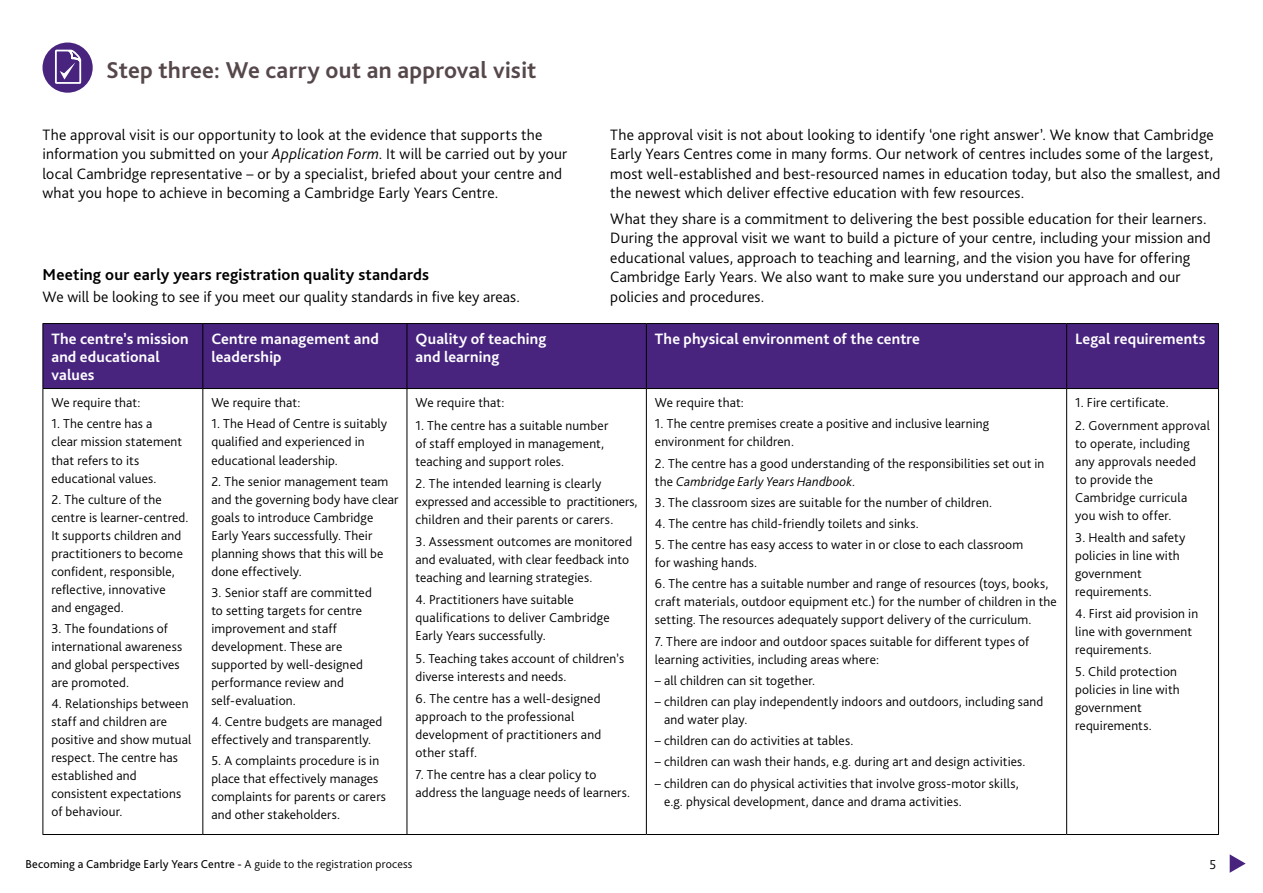
<style>
.page{position:relative;width:1263px;height:893px;background:#fff}
.page>*{position:absolute;margin:0;border:0;box-sizing:border-box;transform-origin:0 0}
.page_headers{font:700 24px "Bliss Pro";letter-spacing:.01em;color:#56484a}
.black_sub_head{font:700 16.5px "Bliss Pro";letter-spacing:.015em;color:#000}
.body_text{font:300 15.75px/19.5px "Bliss Pro";letter-spacing:.01em;color:#000}
.body_text-2{font:700 15.75px/18px "Bliss Pro";letter-spacing:.01em;color:#fff}
.body_text-3{font:300 13.5px/18px "Bliss Pro";letter-spacing:.01em;color:#000}
.t1{font:12px "Bliss Pro";letter-spacing:.015em;color:#000}
.s1{font-style:italic}
.s2{font-weight:300}
</style>
<div class="page">
<svg style="left:1230px;top:854px;width:16px;height:19px"></svg>
<div style="left:44px;top:324px;width:1174px;height:64px;background:#48247f"></div>
<hr style="left:203px;top:323px;width:204px;height:1px;background:#000">
<hr style="left:202px;top:324px;width:1px;height:64px;background:#000">
<hr style="left:203px;top:388px;width:204px;height:1px;background:#000">
<hr style="left:202px;top:389px;width:1px;height:445px;background:#000">
<hr style="left:43px;top:323px;width:160px;height:1px;background:#000">
<hr style="left:43px;top:324px;width:1px;height:64px;background:#000">
<hr style="left:407px;top:323px;width:239px;height:1px;background:#000">
<hr style="left:407px;top:324px;width:1px;height:64px;background:#000">
<hr style="left:646px;top:323px;width:421px;height:1px;background:#000">
<hr style="left:646px;top:324px;width:1px;height:64px;background:#000">
<hr style="left:1067px;top:323px;width:152px;height:1px;background:#000">
<hr style="left:1066px;top:324px;width:1px;height:64px;background:#000">
<hr style="left:1218px;top:324px;width:1px;height:64px;background:#000">
<hr style="left:43px;top:388px;width:160px;height:1px;background:#000">
<hr style="left:43px;top:389px;width:1px;height:445px;background:#000">
<hr style="left:407px;top:388px;width:239px;height:1px;background:#000">
<hr style="left:407px;top:389px;width:1px;height:445px;background:#000">
<hr style="left:646px;top:388px;width:421px;height:1px;background:#000">
<hr style="left:646px;top:389px;width:1px;height:445px;background:#000">
<hr style="left:1067px;top:388px;width:152px;height:1px;background:#000">
<hr style="left:1066px;top:389px;width:1px;height:445px;background:#000">
<hr style="left:1218px;top:389px;width:1px;height:445px;background:#000">
<hr style="left:43px;top:834px;width:160px;height:1px;background:#000">
<hr style="left:203px;top:834px;width:204px;height:1px;background:#000">
<hr style="left:407px;top:834px;width:239px;height:1px;background:#000">
<hr style="left:646px;top:834px;width:421px;height:1px;background:#000">
<hr style="left:1067px;top:834px;width:152px;height:1px;background:#000">
<div style="left:43px;top:43px;width:50px;height:50px;background:#48247f;border-radius:50%"></div>
<svg style="left:55px;top:49px;width:27px;height:35px"></svg>
<p class="page_headers" style="left:106px;top:55px;width:432px">Step three: We carry out an approval visit</p>
<p class="body_text" style="left:43px;top:125px;width:526px">The approval visit is our opportunity to look at the evidence that supports the information you submitted on your <span class="s1">Application Form</span>. It will be carried out by your local Cambridge representative – or by a specialist, briefed about your centre and what you hope to achieve in becoming a Cambridge Early Years Centre.</p>
<p class="black_sub_head" style="left:43px;top:265px;width:388px">Meeting our early years registration quality standards</p>
<p class="body_text" style="left:43px;top:287px;width:479px">We will be looking to see if you meet our quality standards in five key areas.</p>
<p class="body_text" style="left:610px;top:125px;width:612px">The approval visit is not about looking to identify ‘one right answer’. We know that Cambridge Early Years Centres come in many forms. Our network of centres includes some of the largest, most well-established and best-resourced names in education today, but also the smallest, and the newest which deliver effective education with few resources.</p>
<p class="body_text" style="left:610px;top:209px;width:602px">What they share is a commitment to delivering the best possible education for their learners.<br>During the approval visit we want to build a picture of your centre, including your mission and educational values, approach to teaching and learning, and the vision you have for offering Cambridge Early Years. We also want to make sure you understand our approach and our policies and procedures.</p>
<p class="body_text-2" style="left:51px;top:330px;width:139px">The centre’s mission and educational values</p>
<p class="body_text-2" style="left:211px;top:330px;width:169px">Centre management and leadership</p>
<p class="body_text-2" style="left:415px;top:330px;width:132px">Quality of teaching and learning</p>
<p class="body_text-2" style="left:655px;top:330px;width:267px">The physical environment of the centre</p>
<p class="body_text-2" style="left:1075px;top:330px;width:132px">Legal requirements</p>
<p class="body_text-3" style="left:51px;top:394px;width:91px">We require that:</p>
<p class="body_text-3" style="left:51px;top:415px;width:132px">1. The centre has a<br>clear mission statement that refers to its educational values.</p>
<p class="body_text-3" style="left:51px;top:490px;width:139px">2. The culture of the centre is learner-centred.<br>It supports children and practitioners to become confident, responsible, reflective, innovative and engaged.</p>
<p class="body_text-3" style="left:51px;top:619px;width:132px">3. The foundations of international awareness and global perspectives are promoted.</p>
<p class="body_text-3" style="left:51px;top:695px;width:142px">4. Relationships between staff and children are positive and show mutual respect. The centre has established and consistent expectations of behaviour.</p>
<p class="body_text-3" style="left:211px;top:394px;width:91px">We require that:</p>
<p class="body_text-3" style="left:211px;top:415px;width:177px">1. The Head of Centre is suitably qualified and experienced in educational leadership.</p>
<p class="body_text-3" style="left:211px;top:472px;width:189px">2. The senior management team and the governing body have clear goals to introduce Cambridge<br>Early Years successfully. Their planning shows that this will be done effectively.</p>
<p class="body_text-3" style="left:211px;top:583px;width:162px">3. Senior staff are committed to setting targets for centre improvement and staff development. These are supported by well-designed performance review and self-evaluation.</p>
<p class="body_text-3" style="left:211px;top:713px;width:173px">4. Centre budgets are managed effectively and transparently.</p>
<p class="body_text-3" style="left:211px;top:752px;width:176px">5. A complaints procedure is in place that effectively manages complaints for parents or carers and other stakeholders.</p>
<p class="body_text-3" style="left:415px;top:394px;width:91px">We require that:</p>
<p class="body_text-3" style="left:415px;top:416px;width:194px">1. The centre has a suitable number of staff employed in management, teaching and support roles.</p>
<p class="body_text-3" style="left:415px;top:474px;width:224px">2. The intended learning is clearly expressed and accessible to practitioners, children and their parents or carers.</p>
<p class="body_text-3" style="left:415px;top:533px;width:218px">3. Assessment outcomes are monitored and evaluated, with clear feedback into teaching and learning strategies.</p>
<p class="body_text-3" style="left:415px;top:591px;width:196px">4. Practitioners have suitable qualifications to deliver Cambridge<br>Early Years successfully.</p>
<p class="body_text-3" style="left:415px;top:649px;width:210px">5. Teaching takes account of children’s diverse interests and needs.</p>
<p class="body_text-3" style="left:415px;top:689px;width:187px">6. The centre has a well-designed approach to the professional development of practitioners and other staff.</p>
<p class="body_text-3" style="left:415px;top:766px;width:216px">7. The centre has a clear policy to address the language needs of learners.</p>
<p class="body_text-3" style="left:655px;top:394px;width:91px">We require that:</p>
<p class="body_text-3" style="left:655px;top:415px;width:336px">1. The centre premises create a positive and inclusive learning environment for children.</p>
<p class="body_text-3" style="left:655px;top:454px;width:391px">2. The centre has a good understanding of the responsibilities set out in the <span class="s1">Cambridge Early Years Handbook.</span></p>
<p class="body_text-3" style="left:655px;top:493px;width:339px">3. The classroom sizes are suitable for the number of children.</p>
<p class="body_text-3" style="left:655px;top:515px;width:266px">4. The centre has child-friendly toilets and sinks.</p>
<p class="body_text-3" style="left:655px;top:536px;width:370px">5. The centre has easy access to water in or close to each classroom for washing hands.</p>
<p class="body_text-3" style="left:655px;top:575px;width:403px">6. The centre has a suitable number and range of resources (toys, books, craft materials, outdoor equipment etc.) for the number of children in the setting. The resources adequately support delivery of the curriculum.</p>
<p class="body_text-3" style="left:655px;top:632px;width:376px">7. There are indoor and outdoor spaces suitable for different types of learning activities, including areas where:</p>
<p class="body_text-3" style="left:655px;top:671px;width:162px">– all children can sit together.</p>
<p class="body_text-3" style="left:664px;top:692px;width:381px;text-indent:-9px">– children can play independently indoors and outdoors, including sand and water play.</p>
<p class="body_text-3" style="left:655px;top:732px;width:200px">– children can do activities at tables.</p>
<p class="body_text-3" style="left:655px;top:753px;width:372px">– children can wash their hands, e.g. during art and design activities.</p>
<p class="body_text-3" style="left:664px;top:774px;width:356px;text-indent:-9px">– children can do physical activities that involve gross-motor skills, e.g. physical development, dance and drama activities.</p>
<p class="body_text-3" style="left:1075px;top:394px;width:95px">1. Fire certificate.</p>
<p class="body_text-3" style="left:1075px;top:416px;width:136px">2. Government approval to operate, including any approvals needed to provide the<br>Cambridge curricula you wish to offer.</p>
<p class="body_text-3" style="left:1075px;top:528px;width:112px">3. Health and safety policies in line with government requirements.</p>
<p class="body_text-3" style="left:1075px;top:605px;width:124px">4. First aid provision in line with government requirements.</p>
<p class="body_text-3" style="left:1075px;top:663px;width:106px">5. Child protection policies in line with government requirements.</p>
<p class="t1" style="left:26px;top:857px;width:388px">Becoming a Cambridge Early Years Centre - <span class="s2">A guide to the registration process</span></p>
<p class="body_text-3" style="left:1209px;top:856px;width:8px">5</p>
</div>
